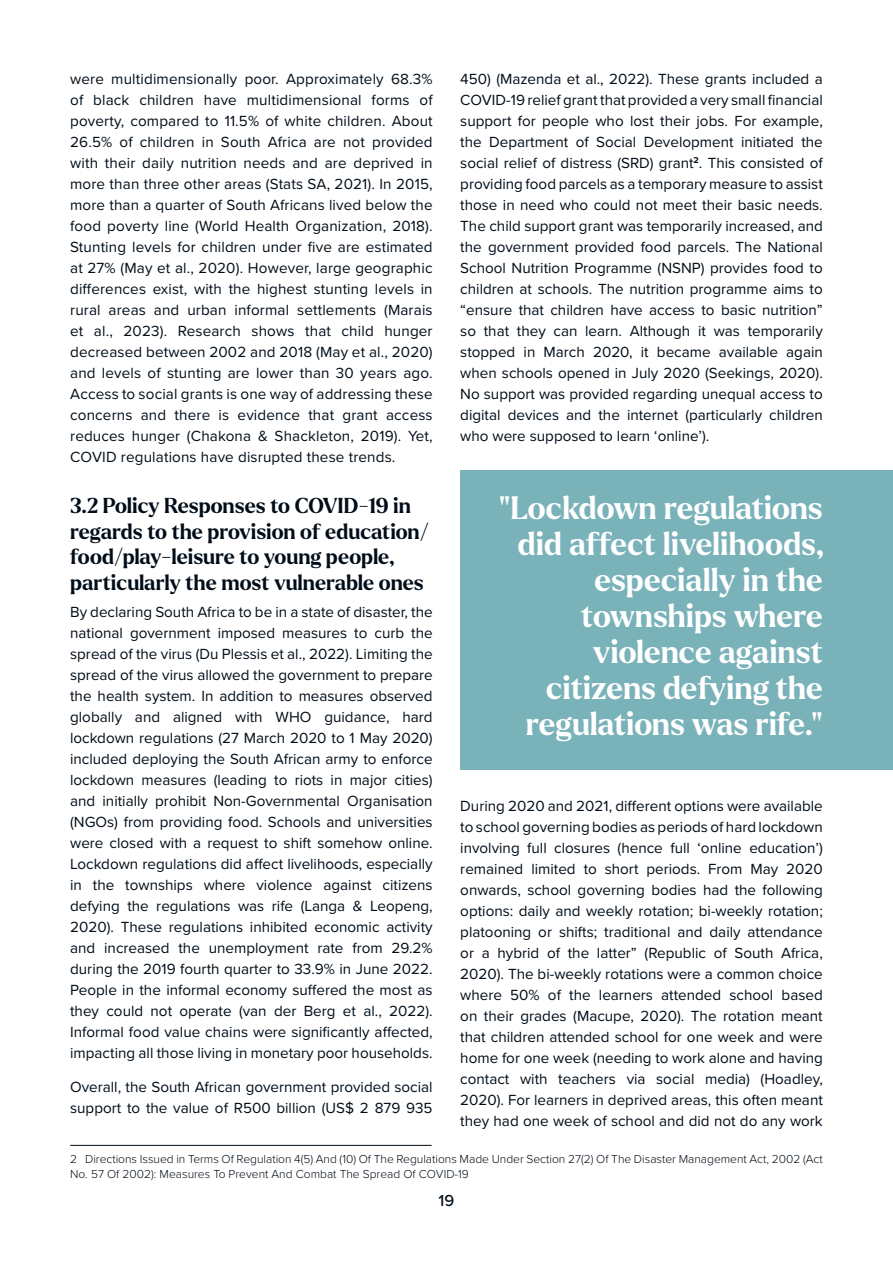
<style>
.page{position:relative;width:893px;height:1263px;background:#fff}
.page>*{position:absolute;margin:0;border:0;box-sizing:border-box;transform-origin:0 0}
.t1{font:700 31.5px/36px "Larken";color:#fff;text-align:right}
.t2{font:700 21px/25.5px "Larken";color:#000d18}
.t3{font:500 16.5px "Proxima Nova";color:#000d18}
.t4{font:15.15px/21px "Proxima Nova";color:#000d18;text-align:justify}
.t5{font:300 12px/15.3px "Proxima Nova";color:#000d18}
</style>
<div class="page">
<hr style="left:70px;top:1145px;width:362px;height:1px;background:#000d18">
<div style="left:460px;top:470px;width:433px;height:299px;background:#7ab2b9"></div>
<p class="t4" style="left:460px;top:68px;width:364px">450) (Mazenda et al., 2022). These grants included a COVID-19 relief grant that provided a very small financial support for people who lost their jobs. For example, the Department of Social Development initiated the social relief of distress (SRD) grant<sup>2</sup>. This consisted of providing food parcels as a temporary measure to assist those in need who could not meet their basic needs.<br>The child support grant was temporarily increased, and the government provided food parcels. The National School Nutrition Programme (NSNP) provides food to children at schools. The nutrition programme aims to “ensure that children have access to basic nutrition” so that they can learn. Although it was temporarily stopped in March 2020, it became available again when schools opened in July 2020 (Seekings, 2020).<br>No support was provided regarding unequal access to digital devices and the internet (particularly children who were supposed to learn ‘online’).</p>
<p class="t4" style="left:70px;top:68px;width:364px">were multidimensionally poor. Approximately 68.3% of black children have multidimensional forms of poverty, compared to 11.5% of white children. About 26.5% of children in South Africa are not provided with their daily nutrition needs and are deprived in more than three other areas (Stats SA, 2021). In 2015, more than a quarter of South Africans lived below the food poverty line (World Health Organization, 2018).<br>Stunting levels for children under five are estimated at 27% (May et al., 2020). However, large geographic differences exist, with the highest stunting levels in rural areas and urban informal settlements (Marais et al., 2023). Research shows that child hunger decreased between 2002 and 2018 (May et al., 2020) and levels of stunting are lower than 30 years ago.<br>Access to social grants is one way of addressing these concerns and there is evidence that grant access reduces hunger (Chakona &amp; Shackleton, 2019). Yet, COVID regulations have disrupted these trends.</p>
<h2 class="t2" style="left:70px;top:493px;width:361px">3.2 Policy Responses to COVID-19 in regards to the provision of education/ food/play-leisure to young people, particularly the most vulnerable ones</h2>
<p class="t4" style="left:70px;top:601px;width:364px">By declaring South Africa to be in a state of disaster, the national government imposed measures to curb the spread of the virus (Du Plessis et al., 2022). Limiting the spread of the virus allowed the government to prepare the health system. In addition to measures observed globally and aligned with WHO guidance, hard lockdown regulations (27 March 2020 to 1 May 2020) included deploying the South African army to enforce lockdown measures (leading to riots in major cities) and initially prohibit Non-Governmental Organisation (NGOs) from providing food. Schools and universities were closed with a request to shift somehow online.<br>Lockdown regulations did affect livelihoods, especially in the townships where violence against citizens defying the regulations was rife (Langa &amp; Leopeng, 2020). These regulations inhibited economic activity and increased the unemployment rate from 29.2% during the 2019 fourth quarter to 33.9% in June 2022.<br>People in the informal economy suffered the most as they could not operate (van der Berg et al., 2022).<br>Informal food value chains were significantly affected, impacting all those living in monetary poor households.</p>
<p class="t4" style="left:70px;top:1076px;width:364px">Overall, the South African government provided social support to the value of R500 billion (US$ 2 879 935</p>
<p class="t5" style="left:70px;top:1150px;width:754px">2 Directions Issued in Terms Of Regulation 4(5) And (10) Of The Regulations Made Under Section 27(2) Of The Disaster Management Act, 2002 (Act<br>No. 57 Of 2002): Measures To Prevent And Combat The Spread Of COVID-19</p>
<h1 class="t1" style="left:499px;top:490px;width:327px">"Lockdown regulations did affect livelihoods, especially in the townships where violence against citizens defying the regulations was rife."</h1>
<p class="t4" style="left:460px;top:795px;width:364px">During 2020 and 2021, different options were available to school governing bodies as periods of hard lockdown involving full closures (hence full ‘online education’) remained limited to short periods. From May 2020 onwards, school governing bodies had the following options: daily and weekly rotation; bi-weekly rotation; platooning or shifts; traditional and daily attendance or a hybrid of the latter” (Republic of South Africa, 2020). The bi-weekly rotations were a common choice where 50% of the learners attended school based on their grades (Macupe, 2020). The rotation meant that children attended school for one week and were home for one week (needing to work alone and having contact with teachers via social media) (Hoadley, 2020). For learners in deprived areas, this often meant they had one week of school and did not do any work</p>
<p class="t3" style="left:439px;top:1188px;width:17px">19</p>
</div>
